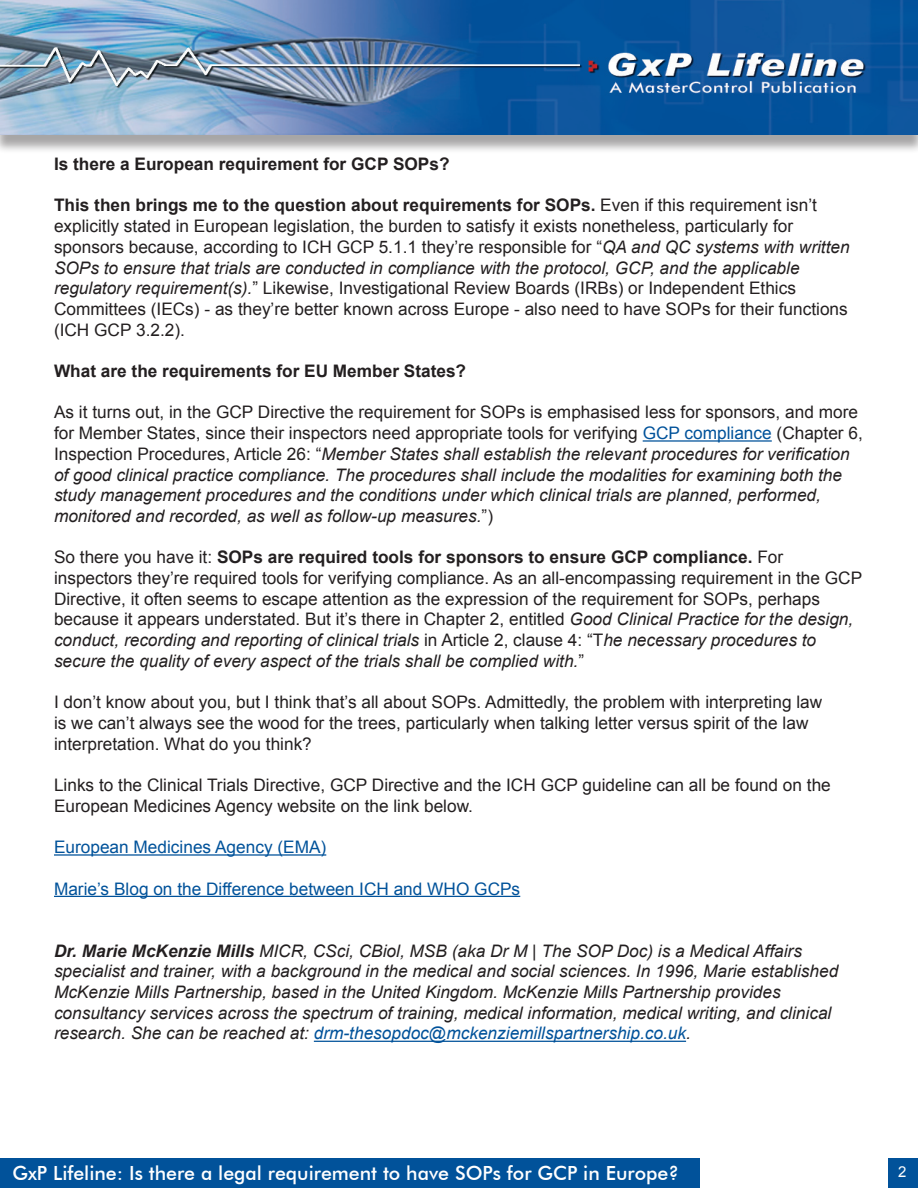
<style>
.page{position:relative;width:918px;height:1188px;background:#fff}
.page>*{position:absolute;margin:0;border:0;box-sizing:border-box;transform-origin:0 0}
.t1{font:500 19.5px "Futura BT";color:#fff}
.t2{font:17.25px/20.7px "Arial";color:#231f20}
.t3{font:italic 17.25px/20.7px "Arial";color:#231f20}
.t4{font:700 17.25px "Arial";color:#231f20}
.t5{font:17.25px "Arial";color:#01529a}
.t6{font:15px "Arial";color:#fff}
.s1{font-weight:700}
.s2{font-style:italic}
.s3{font-style:normal}
.s4{font-style:normal;color:#01529a}
.s5{color:#01529a}
</style>
<div class="page">
<div style="left:0;top:3px;width:918px;height:151px;background:#231f20;opacity:.4"></div>
<img style="left:0;top:0;width:918px;height:135px">
<div style="left:0;top:1158px;width:699px;height:30px;background:#01529a"></div>
<div style="left:888px;top:1158px;width:30px;height:30px;background:#01529a"></div>
<hr style="left:643px;top:440px;width:129px;height:2px;background:#01529a">
<hr style="left:54px;top:854px;width:272px;height:2px;background:#01529a">
<hr style="left:54px;top:896px;width:466px;height:1px;background:#01529a">
<hr style="left:314px;top:1041px;width:372px;height:1px;background:#01529a">
<p class="t4" style="left:54px;top:153px;width:397px">Is there a European requirement for GCP SOPs?</p>
<p class="t2" style="left:54px;top:195px;width:797px"><span class="s1">This then brings me to the question about requirements for SOPs.</span> Even if this requirement isn’t explicitly stated in European legislation, the burden to satisfy it exists nonetheless, particularly for sponsors because, according to ICH GCP 5.1.1 they’re responsible for “<span class="s2">QA and QC systems with written SOPs to ensure that trials are conducted in compliance with the protocol, GCP, and the applicable regulatory requirement(s).</span>” Likewise, Investigational Review Boards (IRBs) or Independent Ethics Committees (IECs) - as they’re better known across Europe - also need to have SOPs for their functions (ICH GCP 3.2.2).</p>
<p class="t4" style="left:54px;top:360px;width:414px">What are the requirements for EU Member States?</p>
<p class="t3" style="left:54px;top:402px;width:810px"><span class="s3">As it turns out, in the GCP Directive the requirement for SOPs is emphasised less for sponsors, and more for Member States, since their inspectors need appropriate tools for verifying</span> <span class="s4">GCP compliance</span> <span class="s3">(Chapter 6, Inspection Procedures, Article 26: “</span>Member States shall establish the relevant procedures for verification of good clinical practice compliance. The procedures shall include the modalities for examining both the study management procedures and the conditions under which clinical trials are planned, performed, monitored and recorded, as well as follow-up measures.<span class="s3">”)</span></p>
<p class="t2" style="left:54px;top:547px;width:810px">So there you have it: <span class="s1">SOPs are required tools for sponsors to ensure GCP compliance.</span> For inspectors they’re required tools for verifying compliance. As an all-encompassing requirement in the GCP Directive, it often seems to escape attention as the expression of the requirement for SOPs, perhaps because it appears understated. But it’s there in Chapter 2, entitled <span class="s2">Good Clinical Practice for the design, conduct, recording and reporting of clinical trials</span> in Article 2, clause 4: “T<span class="s2">he necessary procedures to secure the quality of every aspect of the trials shall be complied with.</span>”</p>
<p class="t2" style="left:54px;top:692px;width:770px">I don’t know about you, but I think that’s all about SOPs. Admittedly, the problem with interpreting law is we can’t always see the wood for the trees, particularly when talking letter versus spirit of the law interpretation. What do you think?</p>
<p class="t2" style="left:54px;top:775px;width:778px">Links to the Clinical Trials Directive, GCP Directive and the ICH GCP guideline can all be found on the<br>European Medicines Agency website on the link below.</p>
<p class="t5" style="left:54px;top:836px;width:274px">European Medicines Agency (EMA)</p>
<p class="t5" style="left:54px;top:877px;width:468px">Marie’s Blog on the Difference between ICH and WHO GCPs</p>
<p class="t3" style="left:54px;top:941px;width:786px"><span class="s1">Dr. Marie McKenzie Mills</span> MICR, CSci, CBiol, MSB (aka Dr M | The SOP Doc) is a Medical Affairs specialist and trainer, with a background in the medical and social sciences. In 1996, Marie established McKenzie Mills Partnership, based in the United Kingdom. McKenzie Mills Partnership provides consultancy services across the spectrum of training, medical information, medical writing, and clinical research. She can be reached at: <span class="s5">drm-thesopdoc@mckenziemillspartnership.co.uk</span>.</p>
<p class="t1" style="left:12px;top:1161px;width:668px">GxP Lifeline: Is there a legal requirement to have SOPs for GCP in Europe?</p>
<p class="t6" style="left:898px;top:1162px;width:10px">2</p>
</div>
